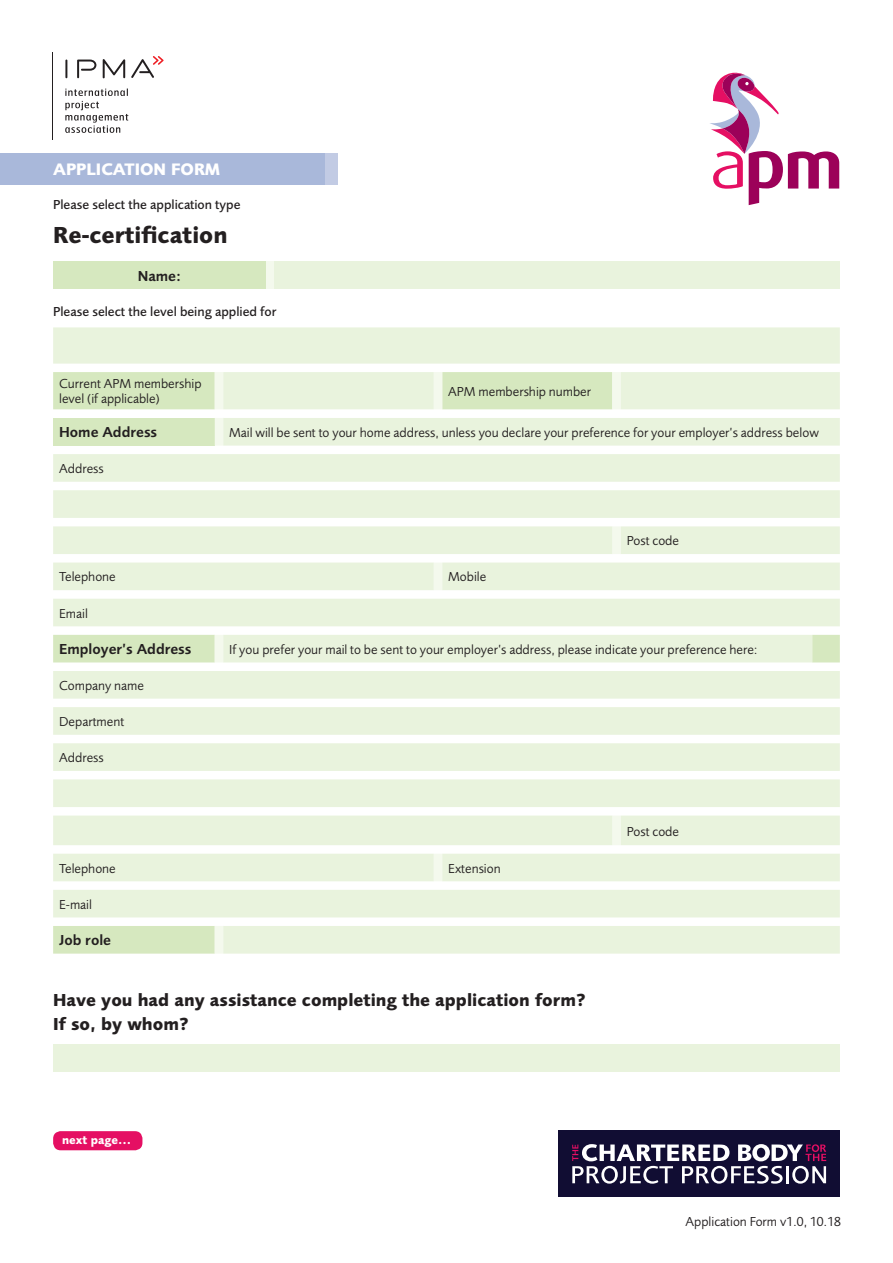
<style>
.page{position:relative;width:893px;height:1263px;background:#fff}
.page>*{position:absolute;margin:0;border:0;box-sizing:border-box;transform-origin:0 0}
.t1{font:700 24px "Foundry Sans";color:#231f20}
.t2{font:700 18px/24px "Foundry Sans";color:#231f20}
.t3{font:700 17.25px "Foundry Sans";color:#fff}
.t4{font:600 15px "Foundry Sans";color:#231f20}
.t5{font:13.5px/15px "Foundry Sans";color:#231f20}
.t6{font:500 13.5px "Foundry Sans";color:#231f20}
.t7{font:700 12px "Foundry Sans";color:#fff}
</style>
<div class="page">
<div style="left:559px;top:1131px;width:281px;height:66px;background:#110d33"></div>
<svg style="left:572px;top:1144px;width:254px;height:40px"></svg>
<svg style="left:710px;top:73px;width:129px;height:132px"></svg>
<div style="left:13px;top:153px;width:324px;height:32px;background:#c2cbe4"></div>
<div style="left:0;top:153px;width:325px;height:32px;background:#a9b8da"></div>
<hr style="left:52px;top:52px;width:1px;height:88px;background:#231f20">
<svg style="left:65px;top:60px;width:2px;height:18px"></svg>
<svg style="left:77px;top:60px;width:19px;height:18px"></svg>
<svg style="left:103px;top:59px;width:22px;height:19px"></svg>
<svg style="left:131px;top:56px;width:33px;height:22px"></svg>
<svg style="left:65px;top:89px;width:63px;height:44px"></svg>
<div style="left:53px;top:327px;width:787px;height:37px;background:#e9f3dd"></div>
<div style="left:53px;top:261px;width:213px;height:28px;background:#d6e8bf"></div>
<div style="left:266px;top:261px;width:8px;height:28px;background:#f4f9ed"></div>
<div style="left:274px;top:261px;width:566px;height:28px;background:#e9f3dd"></div>
<div style="left:53px;top:1131px;width:89px;height:19px;background:#e50f63;border-radius:7px"></div>
<svg style="left:53px;top:372px;width:787px;height:37px;background:#e1eed1"></svg>
<svg style="left:53px;top:418px;width:787px;height:208px;fill:#e9f3dd"></svg>
<svg style="left:53px;top:635px;width:787px;height:319px;fill:#e9f3dd"></svg>
<div style="left:53px;top:1044px;width:787px;height:28px;background:#e9f3dd"></div>
<p class="t3" style="left:53px;top:159px;width:168px">APPLICATION FORM</p>
<p class="t6" style="left:53px;top:197px;width:189px">Please select the application type</p>
<h1 class="t1" style="left:53px;top:221px;width:176px">Re-certification</h1>
<p class="t4" style="left:138px;top:267px;width:45px">Name:</p>
<p class="t6" style="left:53px;top:304px;width:225px">Please select the level being applied for</p>
<p class="t5" style="left:59px;top:376px;width:144px">Current APM membership level (if applicable)</p>
<p class="t5" style="left:448px;top:384px;width:144px">APM membership number</p>
<p class="t4" style="left:59px;top:424px;width:100px">Home Address</p>
<p class="t5" style="left:229px;top:425px;width:591px">Mail will be sent to your home address, unless you declare your preference for your employer’s address below</p>
<p class="t5" style="left:59px;top:461px;width:46px">Address</p>
<p class="t5" style="left:627px;top:533px;width:54px">Post code</p>
<p class="t5" style="left:59px;top:569px;width:58px">Telephone</p>
<p class="t5" style="left:448px;top:569px;width:40px">Mobile</p>
<p class="t5" style="left:59px;top:606px;width:30px">Email</p>
<p class="t4" style="left:59px;top:641px;width:134px">Employer’s Address</p>
<p class="t5" style="left:229px;top:642px;width:530px">If you prefer your mail to be sent to your employer’s address, please indicate your preference here:</p>
<p class="t5" style="left:59px;top:678px;width:86px">Company name</p>
<p class="t5" style="left:59px;top:714px;width:67px">Department</p>
<p class="t5" style="left:59px;top:750px;width:46px">Address</p>
<p class="t5" style="left:59px;top:860px;width:58px">Telephone</p>
<p class="t5" style="left:448px;top:860px;width:54px">Extension</p>
<p class="t5" style="left:59px;top:897px;width:34px">E-mail</p>
<p class="t4" style="left:59px;top:932px;width:53px">Job role</p>
<h2 class="t2" style="left:53px;top:987px;width:534px">Have you had any assistance completing the application form?<br>If so, by whom?</h2>
<p class="t7" style="left:62px;top:1133px;width:71px">next page...</p>
<p class="t5" style="left:627px;top:823px;width:54px">Post code</p>
<p class="t5" style="left:686px;top:1214px;width:157px">Application Form v1.0, 10.18</p>
</div>
